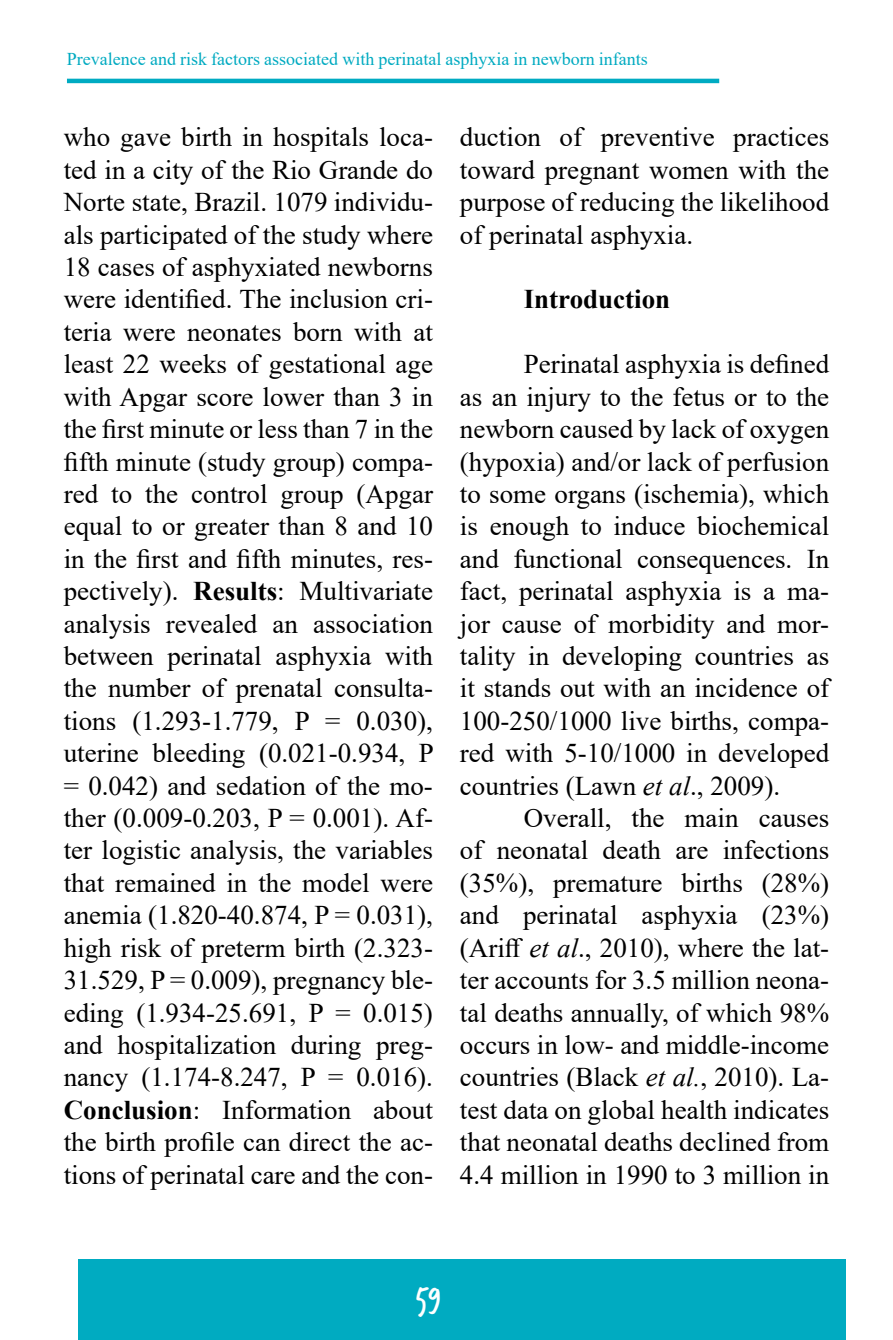
<style>
.page{position:relative;width:893px;height:1340px;background:#fff}
.page>*{position:absolute;margin:0;border:0;box-sizing:border-box;transform-origin:0 0}
.t1{font:36px "Trash Hand";color:#fff}
.t2{font:27px/32.4px "Times New Roman";color:#000;text-align:justify}
.t3{font:700 27px "Times New Roman";color:#000}
.t4{font:18px "Times New Roman";color:#00aac1}
.s1{font-weight:700}
.s2{font-style:italic}
</style>
<div class="page">
<div style="left:79px;top:1258px;width:767px;height:81px;background:#00abc1"></div>
<hr style="left:67px;top:79px;width:652px;height:4px;background:#00abc2">
<p class="t4" style="left:67px;top:47px;width:582px">Prevalence and risk factors associated with perinatal asphyxia in newborn infants</p>
<p class="t2" style="left:64px;top:120px;width:372px">who gave birth in hospitals loca&shy;ted in a city of the Rio Grande do Norte state, Brazil. 1079 individu&shy;als participated of the study where 18 cases of asphyxiated newborns were identified. The inclusion cri&shy;teria were neonates born with at least 22 weeks of gestational age with Apgar score lower than 3 in the first minute or less than 7 in the fifth minute (study group) compa&shy;red to the control group (Apgar equal to or greater than 8 and 10 in the first and fifth minutes, res&shy;pectively). <span class="s1">Results</span>: Multivariate analysis revealed an association between perinatal asphyxia with the number of prenatal consulta&shy;tions (1.293-1.779, P = 0.030), uterine bleeding (0.021-0.934, P = 0.042) and sedation of the mo&shy;ther (0.009-0.203, P = 0.001). Af&shy;ter logistic analysis, the variables that remained in the model were anemia (1.820-40.874, P = 0.031), high risk of preterm birth (2.323- 31.529, P = 0.009), pregnancy ble&shy;eding (1.934-25.691, P = 0.015) and hospitalization during preg&shy;nancy (1.174-8.247, P = 0.016).<br><span class="s1">Conclusion</span>: Information about the birth profile can direct the ac&shy;tions of perinatal care and the con-</p>
<p class="t2" style="left:460px;top:120px;width:371px">duction of preventive practices toward pregnant women with the purpose of reducing the likelihood of perinatal asphyxia.</p>
<p class="t3" style="left:524px;top:280px;width:148px">Introduction</p>
<p class="t2" style="left:460px;top:347px;width:371px;text-indent:64px">Perinatal asphyxia is defined as an injury to the fetus or to the newborn caused by lack of oxygen (hypoxia) and/or lack of perfusion to some organs (ischemia), which is enough to induce biochemical and functional consequences. In fact, perinatal asphyxia is a ma&shy;jor cause of morbidity and mor&shy;tality in developing countries as it stands out with an incidence of 100-250/1000 live births, compa&shy;red with 5-10/1000 in developed countries (Lawn <span class="s2">et al</span>., 2009).</p>
<p class="t2" style="left:460px;top:801px;width:371px;text-indent:64px">Overall, the main causes of neonatal death are infections (35%), premature births (28%) and perinatal asphyxia (23%) (Ariff <span class="s2">et al</span>., 2010), where the lat&shy;ter accounts for 3.5 million neona&shy;tal deaths annually, of which 98% occurs in low- and middle-income countries (Black <span class="s2">et al.</span>, 2010). La&shy;test data on global health indicates that neonatal deaths declined from 4.4 million in 1990 to 3 million in</p>
<h1 class="t1" style="left:416px;top:1280px;width:26px">59</h1>
</div>
